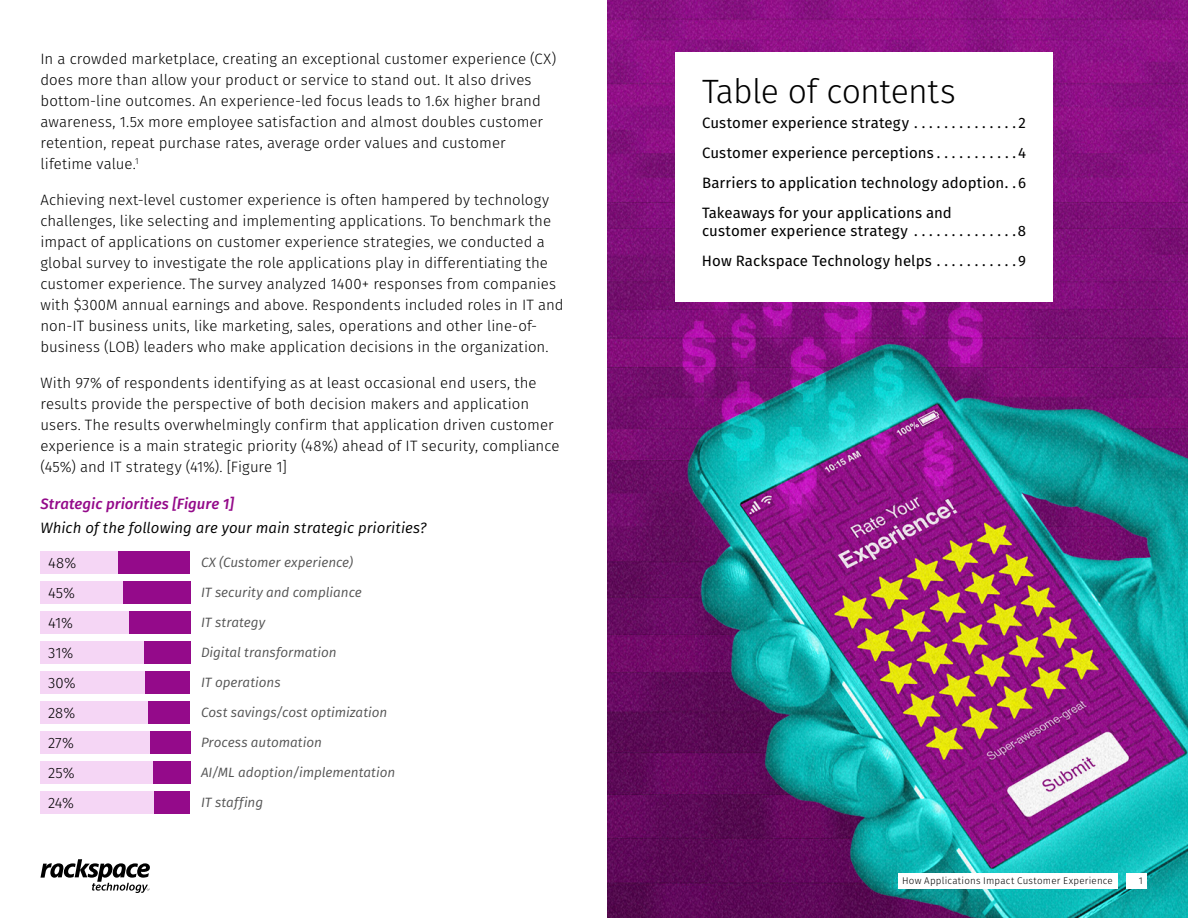
<style>
.page{position:relative;width:1188px;height:918px;background:#fff}
.page>*{position:absolute;margin:0;border:0;box-sizing:border-box;transform-origin:0 0}
.t1{font:300 33.75px "Fira Sans";letter-spacing:-.02em;color:#000}
.Paragraph{font:300 15px/21px "Fira Sans";color:#000}
.Table_of_Contents{font:15px/18px "Fira Sans";letter-spacing:.005em;color:#000}
.Chart_Question{font:italic 15px "Fira Sans";color:#000}
.Chart_Title{font:italic 500 15px "Fira Sans";letter-spacing:.005em;color:#940a8a}
.Chart_Info{font:italic 13.5px "Fira Sans";color:#545454}
.t2{font:300 9.75px "Fira Sans";letter-spacing:.02em;color:#000}
</style>
<div class="page">
<div style="left:40px;top:551px;width:150px;height:23px;background:#f5d6f5"></div>
<div style="left:118px;top:551px;width:72px;height:23px;background:#940a8a"></div>
<div style="left:40px;top:581px;width:150px;height:23px;background:#f5d6f5"></div>
<div style="left:123px;top:581px;width:67px;height:23px;background:#940a8a"></div>
<div style="left:40px;top:611px;width:150px;height:23px;background:#f5d6f5"></div>
<div style="left:129px;top:611px;width:61px;height:23px;background:#940a8a"></div>
<div style="left:40px;top:641px;width:150px;height:23px;background:#f5d6f5"></div>
<div style="left:144px;top:641px;width:46px;height:23px;background:#940a8a"></div>
<div style="left:40px;top:671px;width:150px;height:23px;background:#f5d6f5"></div>
<div style="left:146px;top:671px;width:44px;height:23px;background:#940a8a"></div>
<div style="left:40px;top:701px;width:150px;height:23px;background:#f5d6f5"></div>
<div style="left:148px;top:701px;width:42px;height:23px;background:#940a8a"></div>
<div style="left:40px;top:731px;width:150px;height:23px;background:#f5d6f5"></div>
<div style="left:150px;top:731px;width:40px;height:23px;background:#940a8a"></div>
<div style="left:40px;top:761px;width:150px;height:23px;background:#f5d6f5"></div>
<div style="left:153px;top:761px;width:37px;height:23px;background:#940a8a"></div>
<div style="left:40px;top:791px;width:150px;height:23px;background:#f5d6f5"></div>
<div style="left:154px;top:791px;width:36px;height:23px;background:#940a8a"></div>
<img style="left:608px;top:0;width:580px;height:918px">
<div style="left:675px;top:52px;width:378px;height:250px;background:#fff"></div>
<div style="left:1126px;top:873px;width:22px;height:15px;background:#fff"></div>
<div style="left:898px;top:873px;width:219px;height:15px;background:#fff"></div>
<svg style="left:40px;top:859px;width:110px;height:34px"></svg>
<p class="Paragraph" style="left:40px;top:48px;width:517px">In a crowded marketplace, creating an exceptional customer experience (CX) does more than allow your product or service to stand out. It also drives bottom-line outcomes. An experience-led focus leads to 1.6x higher brand awareness, 1.5x more employee satisfaction and almost doubles customer retention, repeat purchase rates, average order values and customer lifetime value.<sup>1</sup></p>
<p class="Paragraph" style="left:40px;top:189px;width:525px">Achieving next-level customer experience is often hampered by technology challenges, like selecting and implementing applications. To benchmark the impact of applications on customer experience strategies, we conducted a global survey to investigate the role applications play in differentiating the customer experience. The survey analyzed 1400+ responses from companies with $300M annual earnings and above. Respondents included roles in IT and non-IT business units, like marketing, sales, operations and other line-of&shy;business (LOB) leaders who make application decisions in the organization.</p>
<p class="Paragraph" style="left:40px;top:372px;width:520px">With 97% of respondents identifying as at least occasional end users, the results provide the perspective of both decision makers and application users. The results overwhelmingly confirm that application driven customer experience is a main strategic priority (48%) ahead of IT security, compliance (45%) and IT strategy (41%). [Figure 1]</p>
<p class="Chart_Title" style="left:40px;top:492px;width:195px">Strategic priorities [Figure 1]</p>
<p class="Chart_Question" style="left:40px;top:517px;width:388px">Which of the following are your main strategic priorities?</p>
<p class="Paragraph" style="left:48px;top:552px;width:30px">48%</p>
<p class="Paragraph" style="left:48px;top:582px;width:28px">45%</p>
<p class="Paragraph" style="left:48px;top:612px;width:26px">41%</p>
<p class="Paragraph" style="left:48px;top:642px;width:27px">31%</p>
<p class="Paragraph" style="left:48px;top:672px;width:29px">30%</p>
<p class="Paragraph" style="left:48px;top:702px;width:29px">28%</p>
<p class="Paragraph" style="left:48px;top:732px;width:28px">27%</p>
<p class="Paragraph" style="left:48px;top:762px;width:28px">25%</p>
<p class="Paragraph" style="left:48px;top:792px;width:28px">24%</p>
<p class="Chart_Info" style="left:201px;top:553px;width:154px">CX (Customer experience)</p>
<p class="Chart_Info" style="left:201px;top:583px;width:162px">IT security and compliance</p>
<p class="Chart_Info" style="left:201px;top:613px;width:66px">IT strategy</p>
<p class="Chart_Info" style="left:201px;top:643px;width:137px">Digital transformation</p>
<p class="Chart_Info" style="left:201px;top:673px;width:81px">IT operations</p>
<p class="Chart_Info" style="left:201px;top:703px;width:188px">Cost savings/cost optimization</p>
<p class="Chart_Info" style="left:201px;top:733px;width:123px">Process automation</p>
<p class="Chart_Info" style="left:201px;top:763px;width:196px">AI/ML adoption/implementation</p>
<p class="Chart_Info" style="left:201px;top:793px;width:64px">IT staffing</p>
<h2 class="t1" style="left:702px;top:67px;width:255px">Table of contents</h2>
<p class="Table_of_Contents" style="left:702px;top:113px;width:325px">Customer experience strategy . . . . . . . . . . . . . 2</p>
<p class="Table_of_Contents" style="left:702px;top:143px;width:326px">Customer experience perceptions . . . . . . . . . . 4</p>
<p class="Table_of_Contents" style="left:702px;top:173px;width:326px">Barriers to application technology adoption . 6</p>
<p class="Table_of_Contents" style="left:702px;top:203px;width:325px">Takeaways for your applications and<br>customer experience strategy . . . . . . . . . . . . . 8</p>
<p class="Table_of_Contents" style="left:702px;top:251px;width:326px">How Rackspace Technology helps . . . . . . . . . . 9</p>
<p class="t2" style="left:902px;top:874px;width:212px">How Applications Impact Customer Experience</p>
<p class="t2" style="left:1139px;top:874px;width:6px">1</p>
</div>
